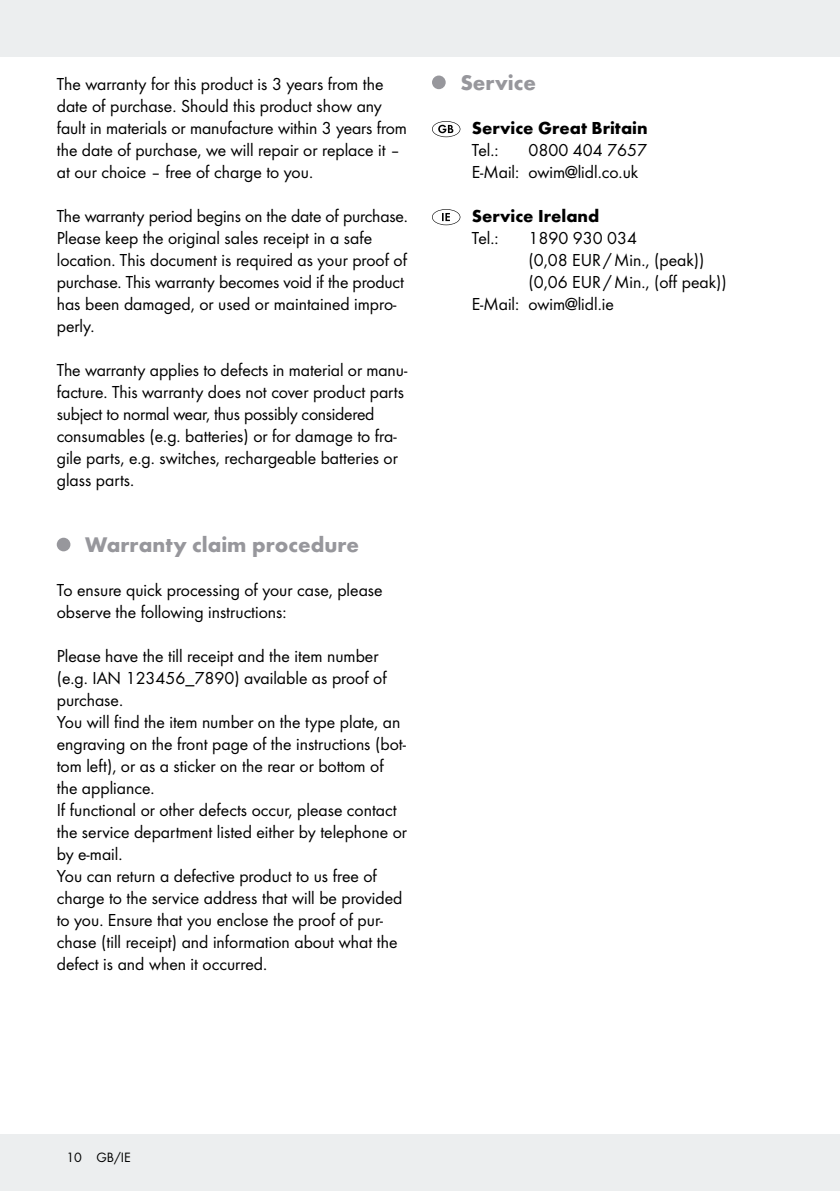
<style>
.page{position:relative;width:840px;height:1191px;background:#fff}
.page>*{position:absolute;margin:0;border:0;box-sizing:border-box;transform-origin:0 0}
.t1{font:700 22px "Futura";color:#97979c}
.t2{font:18px/22px "Futura Boo";color:#000}
.t3{font:700 18px "Futura";color:#000}
.t4{font:14px "Futura Boo";color:#000}
</style>
<div class="page">
<div style="left:0;top:0;width:839px;height:57px;background:#eceeef"></div>
<div style="left:0;top:1134px;width:839px;height:57px;background:#eceeef"></div>
<hr style="left:839px;top:1134px;width:1px;height:57px;background:#eceeef">
<div style="left:57px;top:538px;width:13px;height:13px;background:#97979c;border-radius:50%"></div>
<div style="left:432px;top:76px;width:13px;height:13px;background:#97979c;border-radius:50%"></div>
<svg style="left:432px;top:121px;width:28px;height:16px"></svg>
<svg style="left:432px;top:209px;width:28px;height:16px"></svg>
<p class="t2" style="left:57px;top:73px;width:351px">The warranty for this product is 3 years from the date of purchase. Should this product show any fault in materials or manufacture within 3 years from the date of purchase, we will repair or replace it – at our choice – free of charge to you.</p>
<p class="t2" style="left:57px;top:205px;width:352px">The warranty period begins on the date of purchase.<br>Please keep the original sales receipt in a safe location. This document is required as your proof of purchase. This warranty becomes void if the product has been damaged, or used or maintained impro&shy;perly.</p>
<p class="t2" style="left:57px;top:359px;width:352px">The warranty applies to defects in material or manu&shy;facture. This warranty does not cover product parts subject to normal wear, thus possibly considered consumables (e.g. batteries) or for damage to fra&shy;gile parts, e.g. switches, rechargeable batteries or glass parts.</p>
<p class="t1" style="left:85px;top:531px;width:275px">Warranty claim procedure</p>
<p class="t2" style="left:57px;top:579px;width:327px">To ensure quick processing of your case, please observe the following instructions:</p>
<p class="t2" style="left:57px;top:645px;width:351px">Please have the till receipt and the item number (e.g. IAN 123456_7890) available as proof of purchase.<br>You will find the item number on the type plate, an engraving on the front page of the instructions (bot&shy;tom left), or as a sticker on the rear or bottom of the appliance.<br>If functional or other defects occur, please contact the service department listed either by telephone or by e-mail.<br>You can return a defective product to us free of charge to the service address that will be provided to you. Ensure that you enclose the proof of pur&shy;chase (till receipt) and information about what the defect is and when it occurred.</p>
<p class="t1" style="left:460px;top:69px;width:77px">Service</p>
<p class="t3" style="left:471px;top:117px;width:177px">Service Great Britain</p>
<p class="t2" style="left:471px;top:139px;width:28px">Tel.:</p>
<p class="t2" style="left:471px;top:139px;width:177px;text-indent:57px">0800 404 7657<br>E-Mail: owim@lidl.co.uk</p>
<p class="t3" style="left:471px;top:205px;width:129px">Service Ireland</p>
<p class="t2" style="left:471px;top:227px;width:28px">Tel.:</p>
<p class="t2" style="left:528px;top:227px;width:110px">1890 930 034</p>
<p class="t2" style="left:528px;top:249px;width:177px">(0,08 EUR /Min., (peak))</p>
<p class="t2" style="left:528px;top:271px;width:199px">(0,06 EUR /Min., (off peak))</p>
<p class="t2" style="left:471px;top:293px;width:143px">E-Mail: owim@lidl.ie</p>
<p class="t4" style="left:66px;top:1149px;width:66px">10 GB/IE</p>
</div>
